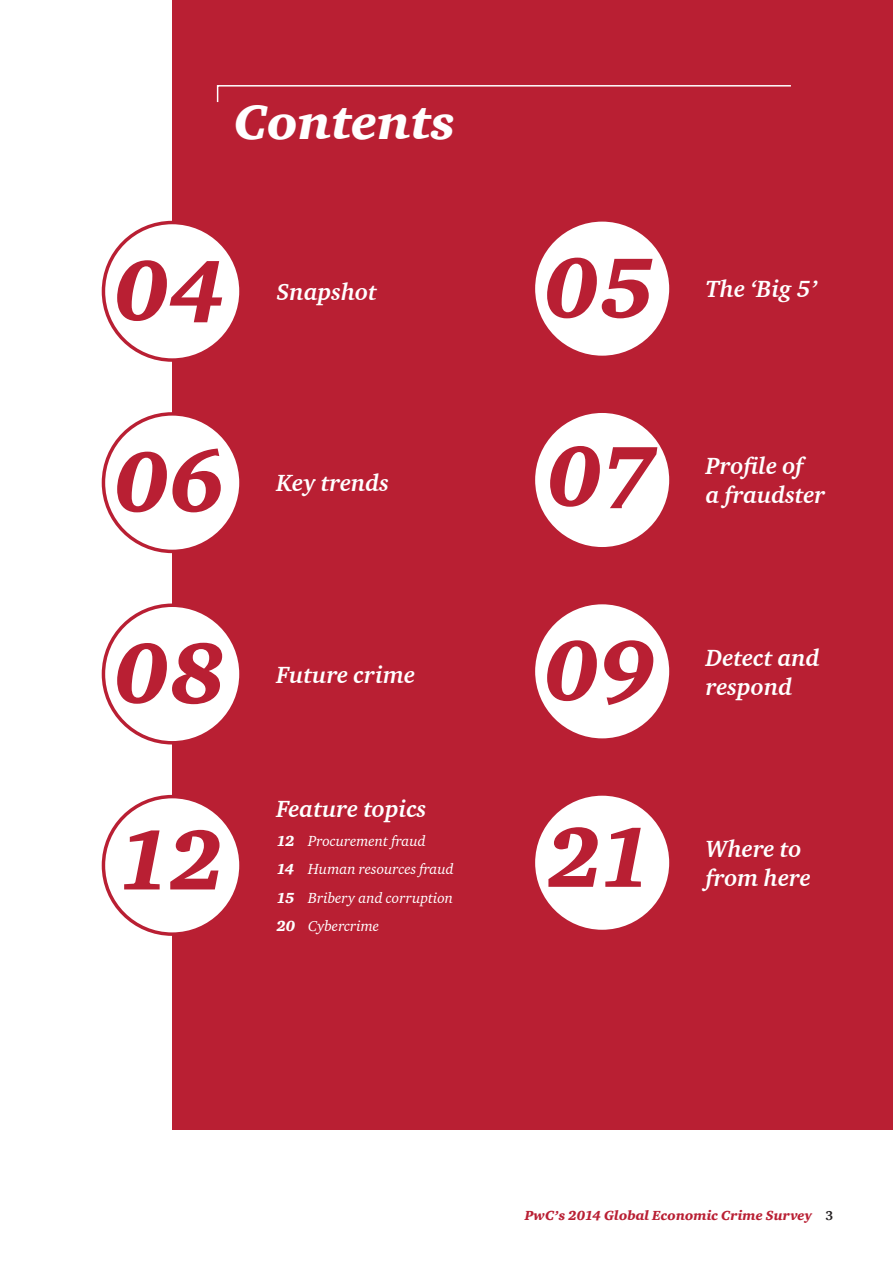
<style>
.page{position:relative;width:893px;height:1263px;background:#fff}
.page>*{position:absolute;margin:0;border:0;box-sizing:border-box;transform-origin:0 0}
.t1{font:87px "Charter ITC Blac Ital";color:#b91f33}
._01A_-_Heading_1{font:49.5px "Charter ITC Blac Ital";color:#fff}
._03C_-_Intro_Regular{font:italic 700 24px/28.8px "Charter ITC";color:#fff}
._03D_-_Intro_Italics{font:italic 15px "Charter ITC";color:#fff}
.Main_Title_Small_wh{font:13.5px "Charter ITC Blac Ital";color:#b91f33}
.Main_Title_Small_wh-2{font:700 13.5px "Charter ITC";color:#231f20}
.s1{font-family:"Charter ITC Blac Ital";font-style:normal}
</style>
<div class="page">
<div style="left:172px;top:0;width:721px;height:1129px;background:#b91f33"></div>
<svg style="left:216px;top:85px;width:575px;height:18px"></svg>
<div style="left:103px;top:223px;width:138px;height:137px;background:#fff;border-radius:50%"></div>
<div style="left:102px;top:221px;width:141px;height:141px;border:3px solid #b91f33;border-radius:50%"></div>
<div style="left:533px;top:220px;width:138px;height:137px;background:#fff;border-radius:50%"></div>
<div style="left:532px;top:218px;width:141px;height:141px;border:3px solid #b91f33;border-radius:50%"></div>
<div style="left:103px;top:414px;width:138px;height:137px;background:#fff;border-radius:50%"></div>
<div style="left:102px;top:412px;width:141px;height:141px;border:3px solid #b91f33;border-radius:50%"></div>
<div style="left:533px;top:411px;width:138px;height:138px;background:#fff;border-radius:50%"></div>
<div style="left:532px;top:409px;width:141px;height:141px;border:3px solid #b91f33;border-radius:50%"></div>
<div style="left:103px;top:605px;width:138px;height:138px;background:#fff;border-radius:50%"></div>
<div style="left:102px;top:603px;width:141px;height:141px;border:3px solid #b91f33;border-radius:50%"></div>
<div style="left:533px;top:603px;width:138px;height:137px;background:#fff;border-radius:50%"></div>
<div style="left:532px;top:601px;width:141px;height:141px;border:3px solid #b91f33;border-radius:50%"></div>
<div style="left:103px;top:797px;width:138px;height:137px;background:#fff;border-radius:50%"></div>
<div style="left:102px;top:795px;width:141px;height:141px;border:3px solid #b91f33;border-radius:50%"></div>
<div style="left:533px;top:794px;width:138px;height:137px;background:#fff;border-radius:50%"></div>
<div style="left:532px;top:792px;width:141px;height:141px;border:3px solid #b91f33;border-radius:50%"></div>
<p class="_01A_-_Heading_1" style="left:234px;top:91px;width:223px">Contents</p>
<p class="t1" style="left:114px;top:236px;width:113px">04</p>
<p class="t1" style="left:544px;top:234px;width:113px">05</p>
<p class="_03C_-_Intro_Regular" style="left:276px;top:277px;width:102px">Snapshot</p>
<p class="_03C_-_Intro_Regular" style="left:706px;top:274px;width:113px">The ‘Big 5’</p>
<p class="t1" style="left:114px;top:428px;width:113px">06</p>
<p class="t1" style="left:547px;top:422px;width:111px">07</p>
<p class="_03C_-_Intro_Regular" style="left:276px;top:468px;width:114px">Key trends</p>
<p class="_03C_-_Intro_Regular" style="left:706px;top:451px;width:121px">Profile of<br>a fraudster</p>
<p class="t1" style="left:114px;top:619px;width:113px">08</p>
<p class="t1" style="left:544px;top:616px;width:113px">09</p>
<p class="_03C_-_Intro_Regular" style="left:276px;top:660px;width:140px">Future crime</p>
<p class="_03C_-_Intro_Regular" style="left:276px;top:794px;width:152px">Feature topics</p>
<p class="_03D_-_Intro_Italics" style="left:276px;top:831px;width:151px"><span class="s1">12</span> Procurement fraud</p>
<p class="_03D_-_Intro_Italics" style="left:276px;top:860px;width:179px"><span class="s1">14</span> Human resources fraud</p>
<p class="_03D_-_Intro_Italics" style="left:276px;top:888px;width:178px"><span class="s1">15</span> Bribery and corruption</p>
<p class="_03D_-_Intro_Italics" style="left:276px;top:917px;width:104px"><span class="s1">20</span> Cybercrime</p>
<p class="t1" style="left:117px;top:806px;width:109px">12</p>
<p class="t1" style="left:547px;top:803px;width:108px">21</p>
<p class="_03C_-_Intro_Regular" style="left:706px;top:643px;width:115px">Detect and respond</p>
<p class="_03C_-_Intro_Regular" style="left:706px;top:834px;width:106px">Where to from here</p>
<p class="Main_Title_Small_wh" style="left:525px;top:1207px;width:289px">PwC’s 2014 Global Economic Crime Survey</p>
<p class="Main_Title_Small_wh-2" style="left:826px;top:1207px;width:9px">3</p>
</div>
